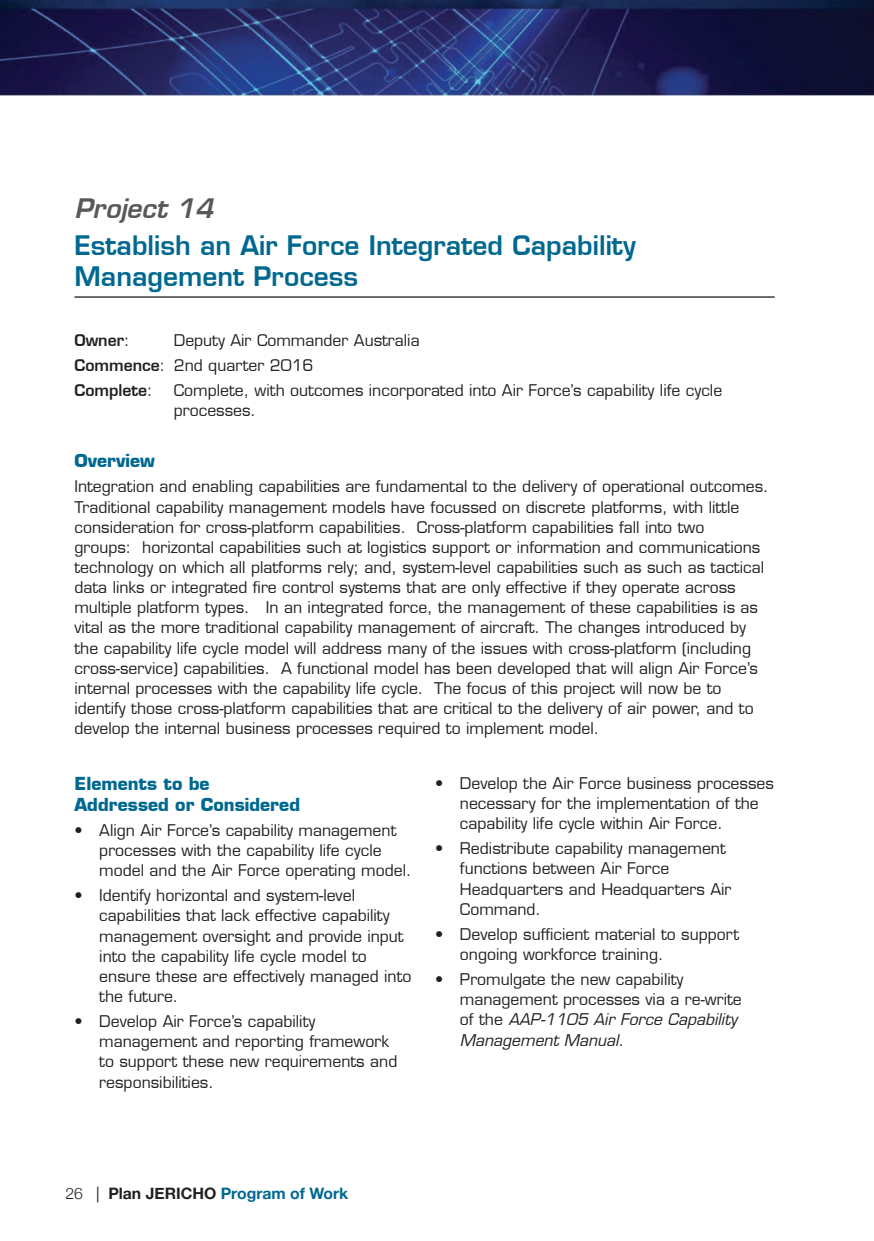
<style>
.page{position:relative;width:874px;height:1241px;background:#fff}
.page>*{position:absolute;margin:0;border:0;box-sizing:border-box;transform-origin:0 0}
.t1{font:600 26.25px/31.5px "Eurostile LT";color:#00688f}
.t2{font:italic 600 26.25px "Eurostile LT";color:#57585a}
.t3{font:700 17.5px/21px "Eurostile LT";color:#00688f}
.t4{font:15.75px/20.1px "Eurostile LT";color:#231f20}
.t5{font:700 15.75px "Helvetica Neue";color:#00688f}
.t6{font:600 15.75px "Eurostile LT";color:#231f20}
.s1{font-weight:600}
.s2{font-weight:400}
.s3{font-style:italic}
.s4{font-weight:300;color:#231f20}
.s5{font-weight:400;color:#231f20}
.s6{color:#231f20}
</style>
<div class="page">
<img style="left:0;top:0;width:874px;height:95px">
<hr style="left:74px;top:296px;width:700px;height:2px;background:#57585a">
<h1 class="t2" style="left:74px;top:192px;width:140px">Project 14</h1>
<h1 class="t1" style="left:74px;top:229px;width:562px">Establish an Air Force Integrated Capability<br>Management Process</h1>
<p class="t4" style="left:74px;top:328px;width:346px;line-height:25px;text-indent:99px">Deputy Air Commander Australia<br><span class="s1">Commence</span>: 2nd quarter 2016<br><span class="s1">Complete</span>:</p>
<p class="t6" style="left:74px;top:330px;width:57px">Owner<span class="s2">:</span></p>
<p class="t4" style="left:174px;top:380px;width:549px">Complete, with outcomes incorporated into Air Force’s capability life cycle processes.</p>
<p class="t3" style="left:74px;top:450px;width:82px">Overview</p>
<p class="t4" style="left:74px;top:476px;width:695px">Integration and enabling capabilities are fundamental to the delivery of operational outcomes.<br>Traditional capability management models have focussed on discrete platforms, with little consideration for cross-platform capabilities. Cross-platform capabilities fall into two<br>groups: horizontal capabilities such at logistics support or information and communications technology on which all platforms rely; and, system-level capabilities such as such as tactical data links or integrated fire control systems that are only effective if they operate across multiple platform types. In an integrated force, the management of these capabilities is as vital as the more traditional capability management of aircraft. The changes introduced by the capability life cycle model will address many of the issues with cross-platform (including cross-service) capabilities. A functional model has been developed that will align Air Force’s internal processes with the capability life cycle. The focus of this project will now be to identify those cross-platform capabilities that are critical to the delivery of air power, and to develop the internal business processes required to implement model.</p>
<p class="t3" style="left:74px;top:772px;width:227px">Elements to be<br>Addressed or Considered</p>
<p class="t4" style="left:99px;top:820px;width:313px;text-indent:-25px">• Align Air Force’s capability management processes with the capability life cycle model and the Air Force operating model.</p>
<p class="t4" style="left:99px;top:885px;width:313px;text-indent:-25px">• Identify horizontal and system-level capabilities that lack effective capability management oversight and provide input into the capability life cycle model to ensure these are effectively managed into the future.</p>
<p class="t4" style="left:99px;top:1011px;width:299px;text-indent:-25px">• Develop Air Force’s capability management and reporting framework to support these new requirements and responsibilities.</p>
<p class="t4" style="left:459px;top:773px;width:315px;text-indent:-25px">• Develop the Air Force business processes necessary for the implementation of the capability life cycle within Air Force.</p>
<p class="t4" style="left:459px;top:838px;width:273px;text-indent:-25px">• Redistribute capability management functions between Air Force<br>Headquarters and Headquarters Air<br>Command.</p>
<p class="t4" style="left:459px;top:924px;width:280px;text-indent:-25px">• Develop sufficient material to support ongoing workforce training.</p>
<p class="t4" style="left:459px;top:969px;width:283px;text-indent:-25px">• Promulgate the new capability management processes via a re-write of the <span class="s3">AAP-1105 Air Force Capability<br>Management Manual.</span></p>
<p class="t5" style="left:65px;top:1180px;width:284px"><span class="s4">26</span> <span class="s5">|</span> <span class="s6">Plan JERICHO</span> Program of Work</p>
</div>
